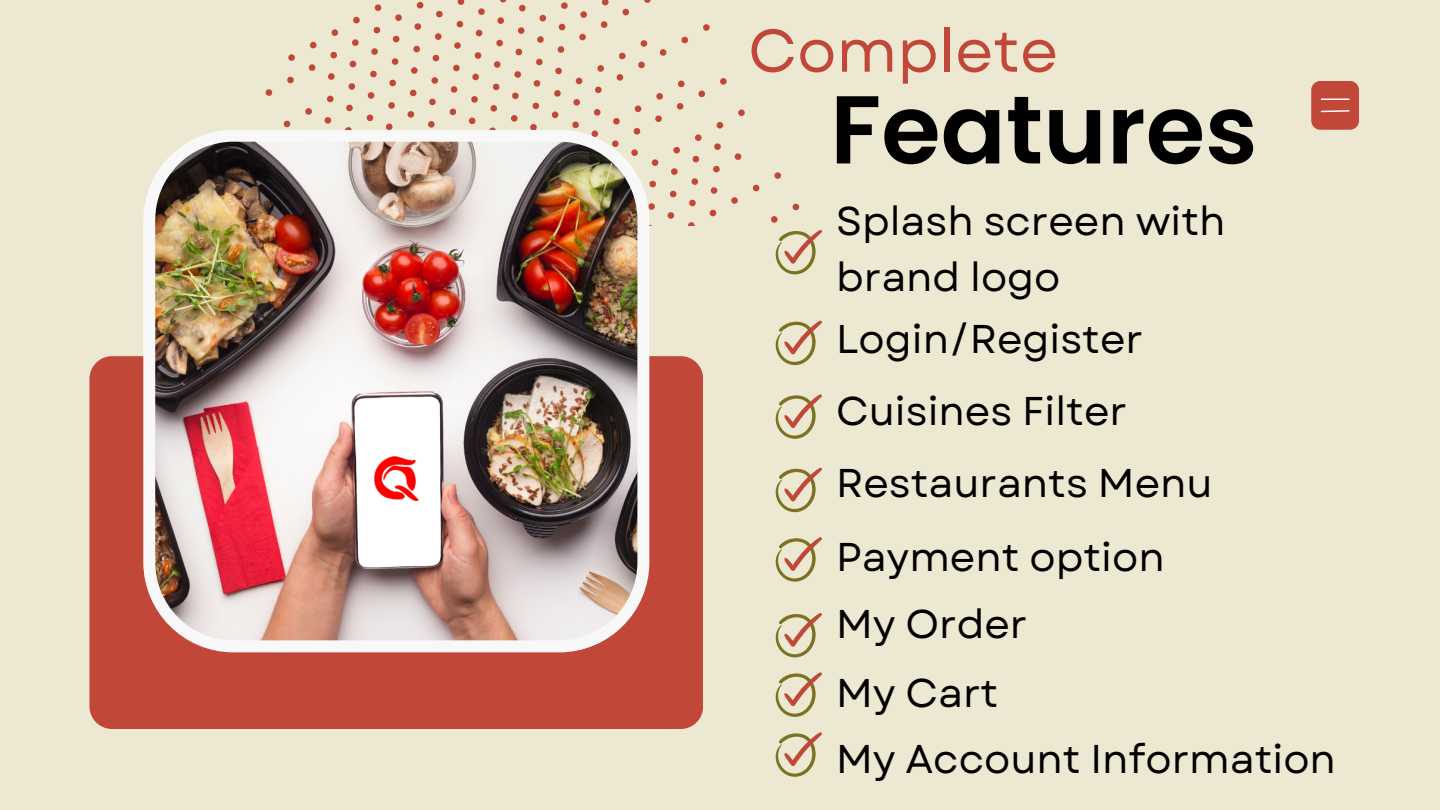
<style>
.page{position:relative;width:1440px;height:810px;background:#ede8d1}
.page>*{position:absolute;margin:0;border:0;box-sizing:border-box;transform-origin:0 0}
.t1{font:600 96.3px "Poppins";color:#000}
.t2{font:60.1px "Garet";color:#c14739}
.t3{font:40.1px/55.9px "Garet";color:#000}
</style>
<div class="page">
<div style="left:1311px;top:81px;width:48px;height:49px;background:#c14739;border-radius:9px"></div>
<svg style="left:1321px;top:99px;width:28px;height:1px"></svg>
<svg style="left:1321px;top:110px;width:29px;height:3px"></svg>
<div style="left:89px;top:356px;width:614px;height:373px;background:#c14739;border-radius:22px"></div>
<svg style="left:265px;top:89px;width:8px;height:7px"></svg>
<svg style="left:287px;top:76px;width:7px;height:8px"></svg>
<svg style="left:308px;top:64px;width:8px;height:7px"></svg>
<svg style="left:330px;top:51px;width:7px;height:8px"></svg>
<svg style="left:352px;top:39px;width:7px;height:7px"></svg>
<svg style="left:373px;top:26px;width:8px;height:8px"></svg>
<svg style="left:395px;top:14px;width:7px;height:7px"></svg>
<svg style="left:416px;top:2px;width:8px;height:7px"></svg>
<svg style="left:288px;top:54px;width:7px;height:7px"></svg>
<svg style="left:310px;top:41px;width:7px;height:8px"></svg>
<svg style="left:331px;top:29px;width:8px;height:7px"></svg>
<svg style="left:353px;top:16px;width:7px;height:8px"></svg>
<svg style="left:374px;top:4px;width:8px;height:7px"></svg>
<svg style="left:283px;top:120px;width:8px;height:8px"></svg>
<svg style="left:305px;top:108px;width:7px;height:7px"></svg>
<svg style="left:327px;top:95px;width:7px;height:8px"></svg>
<svg style="left:348px;top:83px;width:8px;height:7px"></svg>
<svg style="left:370px;top:70px;width:7px;height:8px"></svg>
<svg style="left:391px;top:58px;width:8px;height:7px"></svg>
<svg style="left:413px;top:45px;width:7px;height:8px"></svg>
<svg style="left:435px;top:33px;width:7px;height:7px"></svg>
<svg style="left:456px;top:20px;width:8px;height:8px"></svg>
<svg style="left:478px;top:8px;width:7px;height:7px"></svg>
<svg style="left:500px;top:0;width:7px;height:3px"></svg>
<svg style="left:328px;top:73px;width:7px;height:7px"></svg>
<svg style="left:349px;top:60px;width:8px;height:8px"></svg>
<svg style="left:371px;top:48px;width:7px;height:7px"></svg>
<svg style="left:392px;top:35px;width:8px;height:8px"></svg>
<svg style="left:414px;top:23px;width:7px;height:7px"></svg>
<svg style="left:436px;top:10px;width:7px;height:8px"></svg>
<svg style="left:457px;top:0;width:8px;height:5px"></svg>
<svg style="left:345px;top:127px;width:7px;height:3px"></svg>
<svg style="left:366px;top:114px;width:8px;height:8px"></svg>
<svg style="left:388px;top:102px;width:7px;height:7px"></svg>
<svg style="left:410px;top:89px;width:7px;height:8px"></svg>
<svg style="left:431px;top:77px;width:7px;height:7px"></svg>
<svg style="left:453px;top:64px;width:7px;height:8px"></svg>
<svg style="left:474px;top:52px;width:8px;height:7px"></svg>
<svg style="left:496px;top:39px;width:7px;height:8px"></svg>
<svg style="left:518px;top:27px;width:7px;height:7px"></svg>
<svg style="left:539px;top:14px;width:8px;height:8px"></svg>
<svg style="left:561px;top:2px;width:7px;height:7px"></svg>
<svg style="left:324px;top:117px;width:8px;height:7px"></svg>
<svg style="left:346px;top:104px;width:7px;height:8px"></svg>
<svg style="left:367px;top:92px;width:8px;height:7px"></svg>
<svg style="left:389px;top:79px;width:7px;height:8px"></svg>
<svg style="left:411px;top:67px;width:7px;height:7px"></svg>
<svg style="left:432px;top:54px;width:8px;height:8px"></svg>
<svg style="left:454px;top:42px;width:7px;height:7px"></svg>
<svg style="left:475px;top:29px;width:8px;height:8px"></svg>
<svg style="left:497px;top:17px;width:7px;height:7px"></svg>
<svg style="left:519px;top:4px;width:7px;height:8px"></svg>
<svg style="left:428px;top:121px;width:7px;height:7px"></svg>
<svg style="left:449px;top:108px;width:8px;height:8px"></svg>
<svg style="left:471px;top:96px;width:7px;height:7px"></svg>
<svg style="left:492px;top:83px;width:8px;height:8px"></svg>
<svg style="left:514px;top:71px;width:7px;height:7px"></svg>
<svg style="left:536px;top:58px;width:7px;height:8px"></svg>
<svg style="left:557px;top:46px;width:8px;height:7px"></svg>
<svg style="left:579px;top:33px;width:7px;height:8px"></svg>
<svg style="left:600px;top:21px;width:8px;height:7px"></svg>
<svg style="left:622px;top:8px;width:7px;height:8px"></svg>
<svg style="left:644px;top:0;width:7px;height:3px"></svg>
<svg style="left:386px;top:123px;width:7px;height:7px"></svg>
<svg style="left:407px;top:111px;width:8px;height:7px"></svg>
<svg style="left:429px;top:98px;width:7px;height:8px"></svg>
<svg style="left:450px;top:86px;width:8px;height:7px"></svg>
<svg style="left:472px;top:73px;width:7px;height:8px"></svg>
<svg style="left:494px;top:61px;width:7px;height:7px"></svg>
<svg style="left:515px;top:48px;width:8px;height:8px"></svg>
<svg style="left:537px;top:36px;width:7px;height:7px"></svg>
<svg style="left:558px;top:23px;width:8px;height:8px"></svg>
<svg style="left:580px;top:11px;width:7px;height:7px"></svg>
<svg style="left:602px;top:0;width:7px;height:6px"></svg>
<svg style="left:489px;top:127px;width:7px;height:3px"></svg>
<svg style="left:511px;top:115px;width:7px;height:7px"></svg>
<svg style="left:532px;top:102px;width:8px;height:8px"></svg>
<svg style="left:554px;top:90px;width:7px;height:7px"></svg>
<svg style="left:575px;top:77px;width:8px;height:8px"></svg>
<svg style="left:597px;top:65px;width:7px;height:7px"></svg>
<svg style="left:619px;top:52px;width:7px;height:8px"></svg>
<svg style="left:640px;top:40px;width:8px;height:7px"></svg>
<svg style="left:468px;top:117px;width:8px;height:8px"></svg>
<svg style="left:490px;top:105px;width:7px;height:7px"></svg>
<svg style="left:512px;top:92px;width:7px;height:8px"></svg>
<svg style="left:533px;top:80px;width:8px;height:7px"></svg>
<svg style="left:555px;top:67px;width:7px;height:8px"></svg>
<svg style="left:572px;top:121px;width:7px;height:8px"></svg>
<svg style="left:594px;top:109px;width:7px;height:7px"></svg>
<svg style="left:530px;top:124px;width:7px;height:6px"></svg>
<svg style="left:551px;top:111px;width:8px;height:7px"></svg>
<svg style="left:573px;top:99px;width:7px;height:7px"></svg>
<svg style="left:595px;top:86px;width:7px;height:8px"></svg>
<svg style="left:616px;top:74px;width:8px;height:7px"></svg>
<svg style="left:638px;top:61px;width:7px;height:8px"></svg>
<svg style="left:659px;top:49px;width:8px;height:7px"></svg>
<svg style="left:681px;top:36px;width:7px;height:8px"></svg>
<svg style="left:703px;top:24px;width:7px;height:7px"></svg>
<svg style="left:655px;top:115px;width:7px;height:7px"></svg>
<svg style="left:676px;top:103px;width:8px;height:7px"></svg>
<svg style="left:698px;top:90px;width:7px;height:8px"></svg>
<svg style="left:720px;top:78px;width:7px;height:7px"></svg>
<svg style="left:613px;top:118px;width:7px;height:7px"></svg>
<svg style="left:634px;top:105px;width:8px;height:7px"></svg>
<svg style="left:656px;top:93px;width:7px;height:7px"></svg>
<svg style="left:678px;top:80px;width:7px;height:8px"></svg>
<svg style="left:651px;top:159px;width:8px;height:7px"></svg>
<svg style="left:673px;top:146px;width:7px;height:8px"></svg>
<svg style="left:695px;top:134px;width:7px;height:7px"></svg>
<svg style="left:716px;top:122px;width:8px;height:7px"></svg>
<svg style="left:738px;top:109px;width:7px;height:7px"></svg>
<svg style="left:649px;top:203px;width:6px;height:7px"></svg>
<svg style="left:670px;top:190px;width:7px;height:8px"></svg>
<svg style="left:691px;top:178px;width:8px;height:7px"></svg>
<svg style="left:713px;top:165px;width:7px;height:8px"></svg>
<svg style="left:734px;top:153px;width:8px;height:7px"></svg>
<svg style="left:649px;top:180px;width:7px;height:8px"></svg>
<svg style="left:671px;top:168px;width:7px;height:7px"></svg>
<svg style="left:692px;top:155px;width:8px;height:8px"></svg>
<svg style="left:714px;top:143px;width:7px;height:7px"></svg>
<svg style="left:688px;top:222px;width:7px;height:3px"></svg>
<svg style="left:709px;top:209px;width:8px;height:8px"></svg>
<svg style="left:731px;top:197px;width:7px;height:7px"></svg>
<svg style="left:752px;top:184px;width:8px;height:8px"></svg>
<svg style="left:774px;top:172px;width:7px;height:7px"></svg>
<svg style="left:667px;top:212px;width:8px;height:7px"></svg>
<svg style="left:689px;top:199px;width:7px;height:8px"></svg>
<svg style="left:710px;top:187px;width:8px;height:7px"></svg>
<img style="left:143px;top:130px;width:506px;height:522px">
<svg style="left:771px;top:203px;width:51px;height:72px"></svg>
<svg style="left:775px;top:394px;width:47px;height:45px"></svg>
<svg style="left:775px;top:320px;width:47px;height:46px"></svg>
<svg style="left:775px;top:467px;width:47px;height:46px"></svg>
<svg style="left:775px;top:537px;width:47px;height:45px"></svg>
<svg style="left:775px;top:613px;width:47px;height:45px"></svg>
<svg style="left:775px;top:672px;width:47px;height:45px"></svg>
<svg style="left:775px;top:732px;width:47px;height:45px"></svg>
<h2 class="t2" style="left:748px;top:7px;width:312px">Complete</h2>
<p class="t1" style="left:830px;top:62px;width:429px">Features</p>
<h1 class="t3" style="left:836px;top:194px;width:391px">Splash screen with brand logo</h1>
<p class="t3" style="left:836px;top:311px;width:308px">Login/Register</p>
<p class="t3" style="left:836px;top:383px;width:292px">Cuisines Filter</p>
<p class="t3" style="left:836px;top:455px;width:378px">Restaurants Menu</p>
<p class="t3" style="left:836px;top:530px;width:330px">Payment option</p>
<p class="t3" style="left:836px;top:597px;width:193px">My Order</p>
<p class="t3" style="left:836px;top:666px;width:164px">My Cart</p>
<p class="t3" style="left:836px;top:731px;width:501px">My Account Information</p>
</div>
